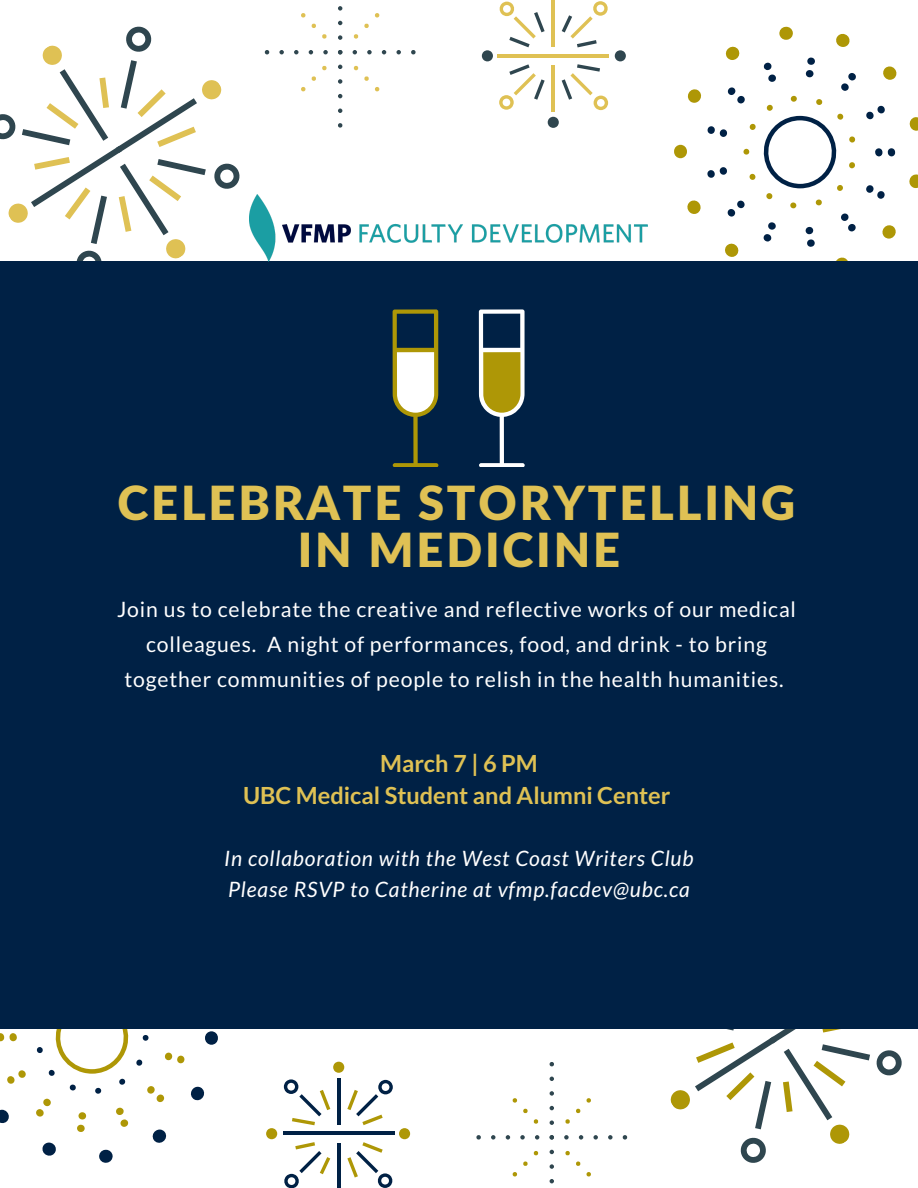
<style>
.page{position:relative;width:918px;height:1188px;background:#fff}
.page>*{position:absolute;margin:0;border:0;box-sizing:border-box;transform-origin:0 0}
.t1{font:900 47.1px/47.7px "Lato Latin";letter-spacing:.06em;color:#dfc154;text-align:center}
.t2{font:700 23.55px/31.8px "Lato";color:#dfc154;text-align:center}
.t3{font:21.15px/35.4px "Lato";letter-spacing:.04em;color:#fff;text-align:center}
.t4{font:italic 21.15px/31.8px "Lato";letter-spacing:.04em;color:#fff}
</style>
<div class="page">
<svg style="left:0;top:26px;width:240px;height:235px"></svg>
<svg style="left:674px;top:27px;width:244px;height:234px"></svg>
<svg style="left:707px;top:57px;width:188px;height:190px"></svg>
<svg style="left:548px;top:117px;width:11px;height:11px"></svg>
<svg style="left:615px;top:50px;width:11px;height:11px"></svg>
<svg style="left:482px;top:50px;width:11px;height:11px"></svg>
<hr style="left:552px;top:0;width:3px;height:47px;background:#dfc154">
<hr style="left:552px;top:65px;width:3px;height:47px;background:#dfc154">
<hr style="left:497px;top:54px;width:61px;height:4px;background:#dfc154">
<hr style="left:555px;top:54px;width:54px;height:4px;background:#dfc154">
<svg style="left:499px;top:64px;width:46px;height:46px"></svg>
<svg style="left:562px;top:64px;width:46px;height:46px"></svg>
<svg style="left:562px;top:1px;width:46px;height:46px"></svg>
<svg style="left:499px;top:2px;width:46px;height:45px"></svg>
<svg style="left:338px;top:109px;width:4px;height:4px"></svg>
<svg style="left:338px;top:123px;width:4px;height:5px"></svg>
<svg style="left:411px;top:50px;width:5px;height:4px"></svg>
<svg style="left:396px;top:50px;width:5px;height:4px"></svg>
<svg style="left:279px;top:50px;width:5px;height:4px"></svg>
<svg style="left:265px;top:50px;width:4px;height:4px"></svg>
<svg style="left:294px;top:6px;width:92px;height:92px"></svg>
<svg style="left:670px;top:1029px;width:232px;height:134px"></svg>
<svg style="left:42px;top:1031px;width:176px;height:132px"></svg>
<svg style="left:0;top:1029px;width:185px;height:103px"></svg>
<svg style="left:333px;top:1062px;width:11px;height:11px"></svg>
<svg style="left:266px;top:1128px;width:11px;height:11px"></svg>
<svg style="left:399px;top:1128px;width:11px;height:11px"></svg>
<hr style="left:337px;top:1143px;width:3px;height:45px;background:#002145">
<hr style="left:337px;top:1078px;width:3px;height:47px;background:#002145">
<hr style="left:334px;top:1132px;width:61px;height:3px;background:#002145">
<hr style="left:283px;top:1132px;width:54px;height:3px;background:#002145">
<svg style="left:347px;top:1080px;width:46px;height:45px"></svg>
<svg style="left:284px;top:1079px;width:46px;height:46px"></svg>
<svg style="left:284px;top:1142px;width:46px;height:46px"></svg>
<svg style="left:347px;top:1142px;width:46px;height:46px"></svg>
<svg style="left:550px;top:1077px;width:4px;height:4px"></svg>
<svg style="left:550px;top:1062px;width:4px;height:4px"></svg>
<svg style="left:476px;top:1135px;width:5px;height:5px"></svg>
<svg style="left:491px;top:1135px;width:4px;height:5px"></svg>
<svg style="left:608px;top:1135px;width:5px;height:5px"></svg>
<svg style="left:623px;top:1135px;width:4px;height:5px"></svg>
<svg style="left:506px;top:1091px;width:92px;height:93px"></svg>
<div style="left:0;top:261px;width:918px;height:768px;background:#002145"></div>
<svg style="left:393px;top:309px;width:45px;height:158px"></svg>
<svg style="left:479px;top:309px;width:46px;height:158px"></svg>
<img style="left:249px;top:194px;width:398px;height:68px">
<h1 class="t1" style="left:117px;top:478px;width:679px">CELEBRATE STORYTELLING<br>IN MEDICINE</h1>
<p class="t3" style="left:117px;top:591px;width:681px">Join us to celebrate the creative and reflective works of our medical colleagues. A night of performances, food, and drink - to bring together communities of people to relish in the health humanities.</p>
<p class="t2" style="left:243px;top:747px;width:429px">March 7 | 6 PM<br>UBC Medical Student and Alumni Center</p>
<p class="t4" style="left:224px;top:841px;width:471px">In collaboration with the West Coast Writers Club<br>Please RSVP to Catherine at vfmp.facdev@ubc.ca</p>
</div>
